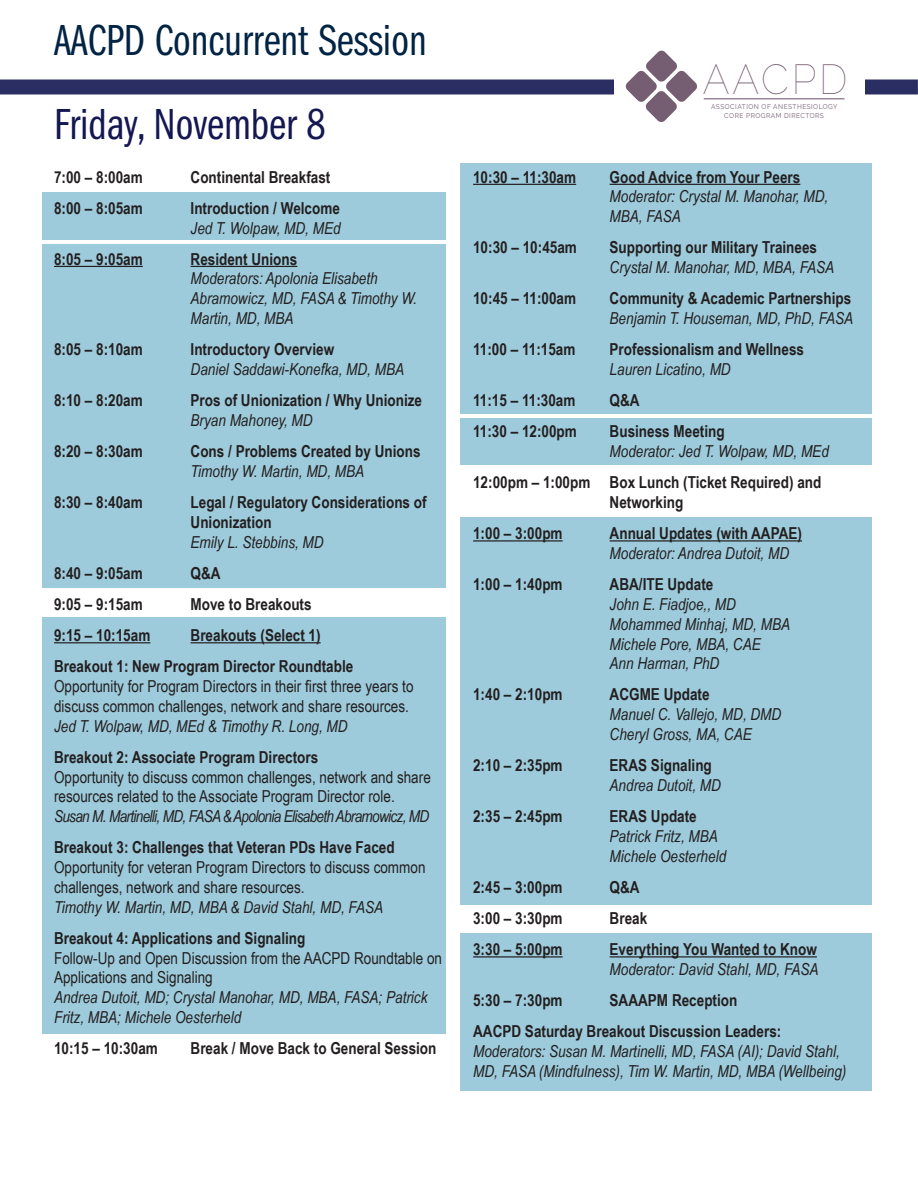
<style>
.page{position:relative;width:918px;height:1188px;background:#fff}
.page>*{position:absolute;margin:0;border:0;box-sizing:border-box;transform-origin:0 0}
.t1{font:45px "Franklin Gothic LT Pro Bk Cm";color:#022444}
.t2{font:45px "Franklin Gothic LT Pro Bk Cm";color:#141751}
.t3{font:100 41.85px "Raleway";letter-spacing:.075em;color:#765e72;scale:.95 1}
.t4{font:italic 16.5px/19.8px "Arial Narrow";color:#231f20}
.t5{font:700 16.5px/19.8px "Arial Narrow";color:#231f20}
.t6{font:16.5px/19.8px "Arial Narrow";color:#231f20}
.t7{font:6.9px/8.4px "Raleway";letter-spacing:.075em;color:#765e72;text-align:center;scale:.95 1}
.s1{font-weight:400;font-style:italic}
.s2{font-weight:700;font-style:normal}
.s3{font-weight:700}
.s4{font-style:italic}
.s5{font-style:normal}
</style>
<div class="page">
<div style="left:0;top:80px;width:918px;height:14px;background:#2b2e62"></div>
<div style="left:615px;top:47px;width:250px;height:76px;background:#fff"></div>
<hr style="left:704px;top:98px;width:141px;height:1px;background:#765e72">
<svg style="left:625px;top:50px;width:72px;height:72px"></svg>
<div style="left:42px;top:193px;width:404px;height:47px;background:#9dcbdb"></div>
<div style="left:42px;top:244px;width:404px;height:344px;background:#9dcbdb"></div>
<div style="left:42px;top:617px;width:404px;height:417px;background:#9dcbdb"></div>
<div style="left:460px;top:163px;width:412px;height:251px;background:#9dcbdb"></div>
<div style="left:460px;top:418px;width:412px;height:47px;background:#9dcbdb"></div>
<div style="left:460px;top:517px;width:412px;height:387px;background:#9dcbdb"></div>
<div style="left:460px;top:933px;width:412px;height:158px;background:#9dcbdb"></div>
<hr style="left:54px;top:266px;width:89px;height:1px;background:#231f20">
<hr style="left:191px;top:266px;width:106px;height:1px;background:#231f20">
<hr style="left:54px;top:642px;width:96px;height:1px;background:#231f20">
<hr style="left:191px;top:642px;width:130px;height:1px;background:#231f20">
<hr style="left:473px;top:184px;width:103px;height:1px;background:#231f20">
<hr style="left:610px;top:184px;width:190px;height:1px;background:#231f20">
<hr style="left:473px;top:540px;width:90px;height:2px;background:#231f20">
<hr style="left:610px;top:540px;width:192px;height:2px;background:#231f20">
<hr style="left:473px;top:956px;width:90px;height:2px;background:#231f20">
<hr style="left:610px;top:956px;width:207px;height:2px;background:#231f20">
<p class="t1" style="left:54px;top:16px;width:374px">AACPD Concurrent Session</p>
<p class="t2" style="left:54px;top:99px;width:273px">Friday, November 8</p>
<p class="t5" style="left:54px;top:166px;width:90px">7:00 – 8:00am</p>
<p class="t5" style="left:191px;top:166px;width:141px">Continental Breakfast</p>
<p class="t5" style="left:54px;top:197px;width:90px">8:00 – 8:05am</p>
<p class="t5" style="left:191px;top:197px;width:152px">Introduction / Welcome<br><span class="s1">Jed T. Wolpaw, MD, MEd</span></p>
<p class="t5" style="left:54px;top:248px;width:90px">8:05 – 9:05am</p>
<p class="t4" style="left:191px;top:249px;width:228px"><span class="s2">Resident Unions<br></span>Moderators: Apolonia Elisabeth<br>Abramowicz, MD, FASA &amp; Timothy W.<br>Martin, MD, MBA</p>
<p class="t5" style="left:54px;top:339px;width:90px">8:05 – 8:10am</p>
<p class="t4" style="left:191px;top:339px;width:215px"><span class="s2">Introductory Overview<br></span>Daniel Saddawi-Konefka, MD, MBA</p>
<p class="t5" style="left:54px;top:390px;width:90px">8:10 – 8:20am</p>
<p class="t5" style="left:191px;top:390px;width:233px">Pros of Unionization / Why Unionize<br><span class="s1">Bryan Mahoney, MD</span></p>
<p class="t5" style="left:54px;top:441px;width:90px">8:20 – 8:30am</p>
<p class="t5" style="left:191px;top:441px;width:232px">Cons / Problems Created by Unions<br><span class="s1">Timothy W. Martin, MD, MBA</span></p>
<p class="t5" style="left:54px;top:492px;width:90px">8:30 – 8:40am</p>
<p class="t5" style="left:191px;top:492px;width:238px">Legal / Regulatory Considerations of<br>Unionization<br><span class="s1">Emily L. Stebbins, MD</span></p>
<p class="t5" style="left:54px;top:562px;width:90px">8:40 – 9:05am</p>
<p class="t5" style="left:191px;top:562px;width:32px">Q&amp;A</p>
<p class="t5" style="left:54px;top:593px;width:90px">9:05 – 9:15am</p>
<p class="t5" style="left:191px;top:593px;width:123px">Move to Breakouts</p>
<p class="t5" style="left:54px;top:625px;width:98px">9:15 – 10:15am</p>
<p class="t5" style="left:191px;top:625px;width:132px">Breakouts (Select 1)</p>
<p class="t6" style="left:54px;top:656px;width:361px"><span class="s3">Breakout 1: New Program Director Roundtable </span>Opportunity for Program Directors in their first three years to discuss common challenges, network and share resources.<br><span class="s4">Jed T. Wolpaw, MD, MEd &amp; Timothy R. Long, MD</span></p>
<p class="t6" style="left:54px;top:746px;width:378px"><span class="s3">Breakout 2: Associate Program Directors<br></span>Opportunity to discuss common challenges, network and share resources related to the Associate Program Director role.<br><span class="s4">Susan M. Martinelli, MD, FASA &amp; Apolonia Elisabeth Abramowicz, MD</span></p>
<p class="t6" style="left:54px;top:837px;width:373px"><span class="s3">Breakout 3: Challenges that Veteran PDs Have Faced </span>Opportunity for veteran Program Directors to discuss common challenges, network and share resources.<br><span class="s4">Timothy W. Martin, MD, MBA &amp; David Stahl, MD, FASA</span></p>
<p class="t4" style="left:54px;top:928px;width:390px"><span class="s2">Breakout 4: Applications and Signaling<br></span><span class="s5">Follow-Up and Open Discussion from the AACPD Roundtable on Applications and Signaling<br></span>Andrea Dutoit, MD; Crystal Manohar, MD, MBA, FASA; Patrick Fritz, MBA; Michele Oesterheld</p>
<p class="t5" style="left:54px;top:1038px;width:105px">10:15 – 10:30am</p>
<p class="t5" style="left:191px;top:1038px;width:247px">Break / Move Back to General Session</p>
<p class="t3" style="left:703px;top:55px;width:153px">AACPD</p>
<p class="t7" style="left:711px;top:103px;width:135px">ASSOCIATION OF ANESTHESIOLOGY<br>CORE PROGRAM DIRECTORS</p>
<p class="t5" style="left:473px;top:166px;width:105px">10:30 – 11:30am</p>
<p class="t4" style="left:610px;top:167px;width:220px"><span class="s2">Good Advice from Your Peers<br></span>Moderator: Crystal M. Manohar, MD,<br>MBA, FASA</p>
<p class="t5" style="left:473px;top:237px;width:105px">10:30 – 10:45am</p>
<p class="t5" style="left:610px;top:237px;width:226px">Supporting our Military Trainees<br><span class="s1">Crystal M. Manohar, MD, MBA, FASA</span></p>
<p class="t5" style="left:473px;top:288px;width:105px">10:45 – 11:00am</p>
<p class="t5" style="left:610px;top:288px;width:245px">Community &amp; Academic Partnerships<br><span class="s1">Benjamin T. Houseman, MD, PhD, FASA</span></p>
<p class="t5" style="left:473px;top:339px;width:104px">11:00 – 11:15am</p>
<p class="t5" style="left:610px;top:339px;width:196px">Professionalism and Wellness<br><span class="s1">Lauren Licatino, MD</span></p>
<p class="t5" style="left:473px;top:390px;width:104px">11:15 – 11:30am</p>
<p class="t5" style="left:610px;top:390px;width:32px">Q&amp;A</p>
<p class="t5" style="left:473px;top:421px;width:105px">11:30 – 12:00pm</p>
<p class="t4" style="left:610px;top:421px;width:221px"><span class="s2">Business Meeting<br></span>Moderator: Jed T. Wolpaw, MD, MEd</p>
<p class="t5" style="left:473px;top:472px;width:350px;text-align:center">12:00pm – 1:00pm Box Lunch (Ticket Required) and<br>Networking</p>
<p class="t5" style="left:473px;top:523px;width:91px">1:00 – 3:00pm</p>
<p class="t4" style="left:610px;top:523px;width:194px"><span class="s2">Annual Updates (with AAPAE)<br></span>Moderator: Andrea Dutoit, MD</p>
<p class="t5" style="left:473px;top:574px;width:91px">1:00 – 1:40pm</p>
<p class="t4" style="left:610px;top:574px;width:182px"><span class="s2">ABA/ITE Update<br></span>John E. Fiadjoe,, MD<br>Mohammed Minhaj, MD, MBA<br>Michele Pore, MBA, CAE<br>Ann Harman, PhD</p>
<p class="t5" style="left:473px;top:684px;width:91px">1:40 – 2:10pm</p>
<p class="t4" style="left:610px;top:684px;width:173px"><span class="s2">ACGME Update<br></span>Manuel C. Vallejo, MD, DMD<br>Cheryl Gross, MA, CAE</p>
<p class="t5" style="left:473px;top:755px;width:91px">2:10 – 2:35pm</p>
<p class="t4" style="left:610px;top:755px;width:113px"><span class="s2">ERAS Signaling<br></span>Andrea Dutoit, MD</p>
<p class="t5" style="left:473px;top:806px;width:91px">2:35 – 2:45pm</p>
<p class="t4" style="left:610px;top:806px;width:118px"><span class="s2">ERAS Update<br></span>Patrick Fritz, MBA<br>Michele Oesterheld</p>
<p class="t5" style="left:473px;top:876px;width:91px">2:45 – 3:00pm</p>
<p class="t5" style="left:610px;top:876px;width:32px">Q&amp;A</p>
<p class="t5" style="left:473px;top:907px;width:91px">3:00 – 3:30pm</p>
<p class="t5" style="left:610px;top:907px;width:39px">Break</p>
<p class="t5" style="left:473px;top:939px;width:91px">3:30 – 5:00pm</p>
<p class="t4" style="left:610px;top:939px;width:210px"><span class="s2">Everything You Wanted to Know<br></span>Moderator: David Stahl, MD, FASA</p>
<p class="t5" style="left:473px;top:990px;width:91px">5:30 – 7:30pm</p>
<p class="t5" style="left:610px;top:990px;width:129px">SAAAPM Reception</p>
<p class="t4" style="left:473px;top:1021px;width:375px"><span class="s2">AACPD Saturday Breakout Discussion Leaders:<br></span>Moderators: Susan M. Martinelli, MD, FASA (AI); David Stahl,<br>MD, FASA (Mindfulness), Tim W. Martin, MD, MBA (Wellbeing)</p>
</div>
